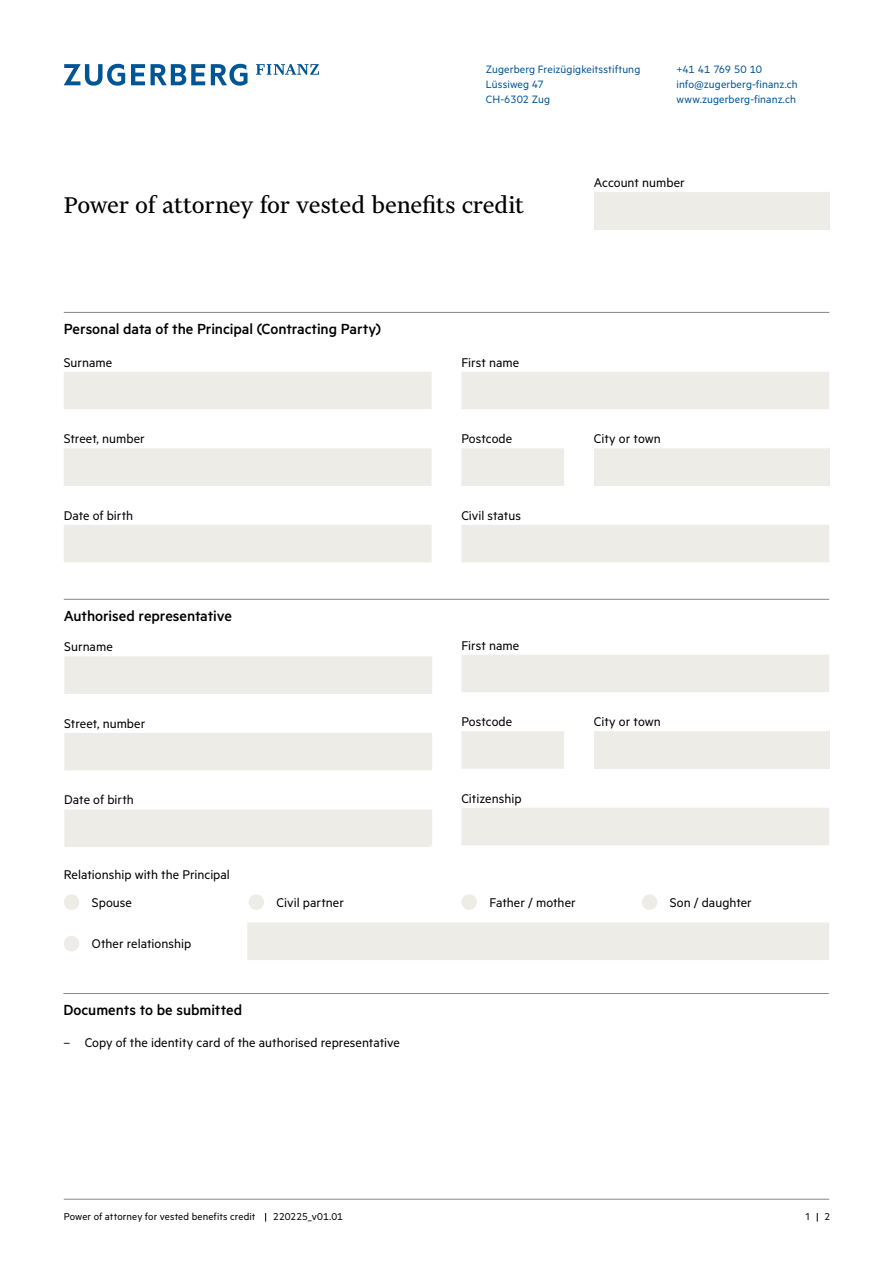
<style>
.page{position:relative;width:893px;height:1263px;background:#fff}
.page>*{position:absolute;margin:0;border:0;box-sizing:border-box;transform-origin:0 0}
.t1{font:27px "Financier Text";letter-spacing:-.005em;color:#000}
.t2{font:500 16.5px "Metric";letter-spacing:-.005em;color:#000}
.t3{font:14.25px/27.5px "Metric";color:#000}
.t4{font:12px/15px "Metric";letter-spacing:.005em;color:#005595}
.t5{font:11.25px "Metric";letter-spacing:.005em;color:#000}
</style>
<div class="page">
<hr style="left:64px;top:1199px;width:765px;height:1px;background:#878783">
<svg style="left:131px;top:64px;width:14px;height:21px"></svg>
<svg style="left:151px;top:64px;width:54px;height:21px"></svg>
<svg style="left:64px;top:64px;width:61px;height:22px"></svg>
<svg style="left:211px;top:64px;width:37px;height:22px"></svg>
<svg style="left:256px;top:64px;width:63px;height:11px"></svg>
<svg style="left:64px;top:372px;width:368px;height:190px;fill:#edece7"></svg>
<hr style="left:64px;top:447px;width:169px;height:1px;background:#fff">
<hr style="left:64px;top:523px;width:169px;height:2px;background:#fff">
<hr style="left:233px;top:447px;width:66px;height:1px;background:#fff">
<hr style="left:299px;top:447px;width:30px;height:1px;background:#fff">
<hr style="left:329px;top:447px;width:103px;height:1px;background:#fff">
<hr style="left:233px;top:523px;width:66px;height:2px;background:#fff">
<hr style="left:299px;top:523px;width:30px;height:2px;background:#fff">
<hr style="left:329px;top:523px;width:103px;height:2px;background:#fff">
<svg style="left:64px;top:656px;width:368px;height:191px;fill:#edece7"></svg>
<hr style="left:64px;top:731px;width:183px;height:2px;background:#fff">
<hr style="left:64px;top:808px;width:183px;height:1px;background:#fff">
<hr style="left:247px;top:731px;width:53px;height:2px;background:#fff">
<hr style="left:300px;top:731px;width:29px;height:2px;background:#fff">
<hr style="left:329px;top:731px;width:103px;height:2px;background:#fff">
<hr style="left:247px;top:808px;width:53px;height:1px;background:#fff">
<svg style="left:300px;top:808px;width:29px;height:1px"></svg>
<hr style="left:329px;top:808px;width:103px;height:1px;background:#fff">
<svg style="left:461px;top:372px;width:368px;height:190px;fill:#edece7"></svg>
<div style="left:594px;top:448px;width:235px;height:38px;background:#edece7"></div>
<hr style="left:461px;top:447px;width:103px;height:1px;background:#fff">
<hr style="left:564px;top:447px;width:30px;height:1px;background:#fff">
<hr style="left:594px;top:447px;width:235px;height:1px;background:#fff">
<hr style="left:461px;top:523px;width:103px;height:2px;background:#fff">
<hr style="left:564px;top:523px;width:30px;height:2px;background:#fff">
<hr style="left:594px;top:523px;width:235px;height:2px;background:#fff">
<svg style="left:461px;top:655px;width:368px;height:190px;fill:#edece7"></svg>
<div style="left:594px;top:730px;width:235px;height:39px;background:#edece7"></div>
<hr style="left:461px;top:730px;width:103px;height:1px;background:#fff">
<hr style="left:564px;top:730px;width:30px;height:1px;background:#fff">
<hr style="left:594px;top:730px;width:235px;height:1px;background:#fff">
<hr style="left:461px;top:806px;width:103px;height:2px;background:#fff">
<hr style="left:564px;top:806px;width:30px;height:2px;background:#fff">
<hr style="left:594px;top:806px;width:235px;height:2px;background:#fff">
<hr style="left:64px;top:312px;width:765px;height:1px;background:#878783">
<hr style="left:64px;top:599px;width:765px;height:1px;background:#878783">
<div style="left:594px;top:191px;width:235px;height:39px;background:#edece7"></div>
<hr style="left:594px;top:191px;width:235px;height:1px;background:#fff">
<div style="left:247px;top:922px;width:582px;height:38px;background:#edece7"></div>
<hr style="left:430px;top:845px;width:2px;height:38px;background:#fff">
<div style="left:64px;top:894px;width:15px;height:16px;background:#edece7;border-radius:50%"></div>
<div style="left:249px;top:894px;width:15px;height:16px;background:#edece7;border-radius:50%"></div>
<div style="left:461px;top:894px;width:16px;height:16px;background:#edece7;border-radius:50%"></div>
<div style="left:642px;top:894px;width:15px;height:16px;background:#edece7;border-radius:50%"></div>
<div style="left:64px;top:936px;width:15px;height:15px;background:#edece7;border-radius:50%"></div>
<hr style="left:63px;top:993px;width:766px;height:1px;background:#878783">
<p class="t4" style="left:486px;top:61px;width:156px">Zugerberg Freizügigkeitsstiftung<br>Lüssiweg 47<br>CH-6302 Zug</p>
<p class="t4" style="left:676px;top:61px;width:123px">+41 41 769 50 10 info@zugerberg-finanz.ch www.zugerberg-finanz.ch</p>
<h1 class="t1" style="left:64px;top:191px;width:462px">Power of attorney for vested benefits credit</h1>
<p class="t2" style="left:64px;top:319px;width:319px">Personal data of the Principal (Contracting Party)</p>
<p class="t3" style="left:64px;top:348px;width:50px">Surname</p>
<p class="t3" style="left:461px;top:348px;width:59px">First name</p>
<p class="t3" style="left:594px;top:168px;width:92px">Account number</p>
<p class="t3" style="left:64px;top:425px;width:82px">Street, number</p>
<p class="t3" style="left:64px;top:501px;width:71px">Date of birth</p>
<p class="t2" style="left:64px;top:606px;width:170px">Authorised representative</p>
<p class="t3" style="left:64px;top:633px;width:50px">Surname</p>
<p class="t3" style="left:64px;top:709px;width:82px">Street, number</p>
<p class="t3" style="left:64px;top:786px;width:71px">Date of birth</p>
<p class="t3" style="left:92px;top:861px;width:140px;text-indent:-28px">Relationship with the Principal<br>Spouse</p>
<p class="t3" style="left:92px;top:929px;width:101px">Other relationship</p>
<p class="t3" style="left:461px;top:425px;width:52px">Postcode</p>
<p class="t3" style="left:594px;top:425px;width:68px">City or town</p>
<p class="t3" style="left:461px;top:501px;width:61px">Civil status</p>
<p class="t3" style="left:461px;top:631px;width:59px">First name</p>
<p class="t3" style="left:461px;top:707px;width:52px">Postcode</p>
<p class="t3" style="left:594px;top:707px;width:68px">City or town</p>
<p class="t3" style="left:461px;top:784px;width:62px">Citizenship</p>
<p class="t3" style="left:277px;top:888px;width:69px">Civil partner</p>
<p class="t3" style="left:489px;top:888px;width:88px">Father / mother</p>
<p class="t3" style="left:670px;top:888px;width:83px">Son / daughter</p>
<p class="t2" style="left:63px;top:1000px;width:180px">Documents to be submitted</p>
<p class="t3" style="left:63px;top:1028px;width:338px">– Copy of the identity card of the authorised representative</p>
<p class="t5" style="left:64px;top:1210px;width:193px">Power of attorney for vested benefits credit</p>
<p class="t5" style="left:273px;top:1210px;width:71px">220225_v01.01</p>
<p class="t5" style="left:806px;top:1210px;width:5px">1</p>
<p class="t5" style="left:825px;top:1210px;width:6px">2</p>
</div>
